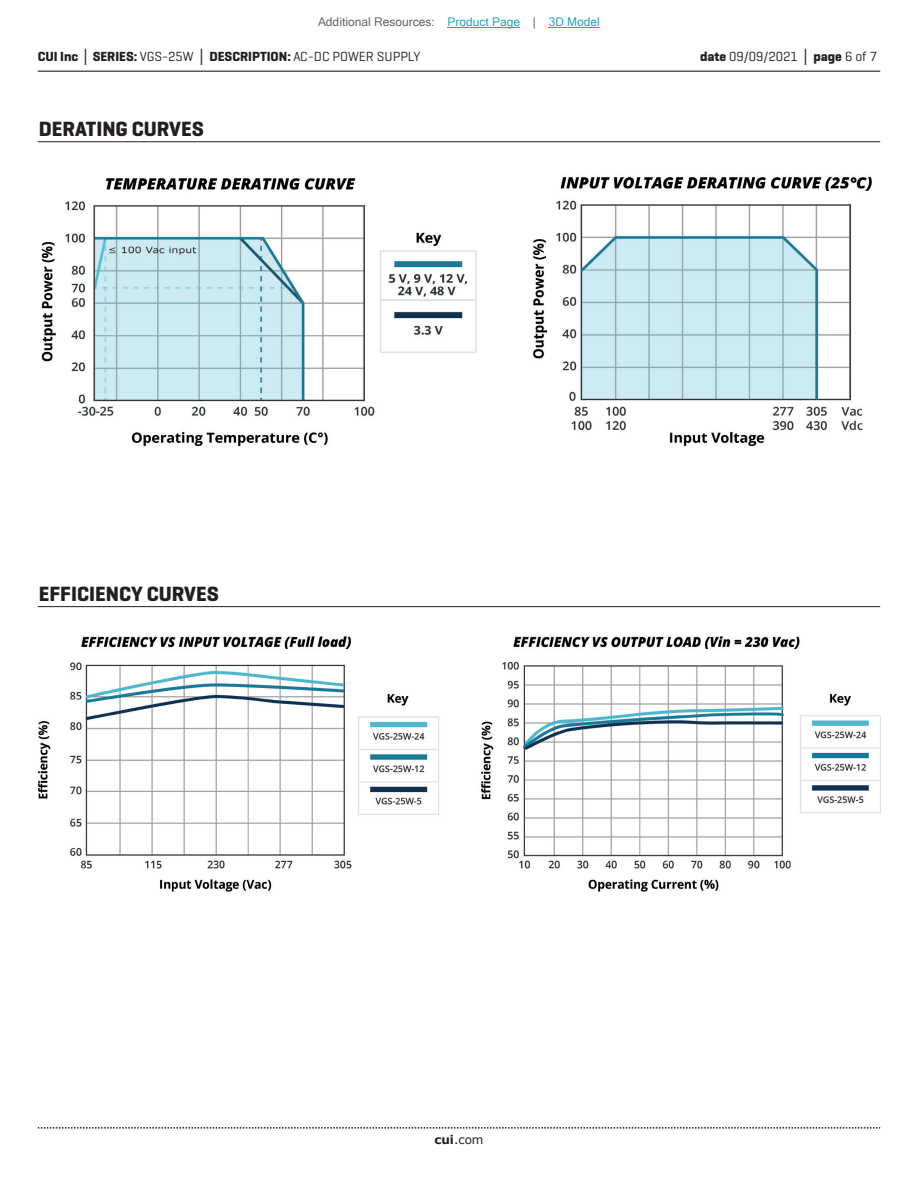
<style>
.page{position:relative;width:918px;height:1188px;background:#fff}
.page>*{position:absolute;margin:0;border:0;box-sizing:border-box;transform-origin:0 0}
.t1{font:700 21px "Geogrotesque";color:#231f20}
.t2{font:700 13.5px "Geogrotesque";color:#231f20}
.t3{font:13.5px "Geogrotesque";color:#231f20}
.t4{font:12px "Microsoft Sans Serif";color:#63676b}
.t5{font:12px "Verdana";color:#231f20}
.s1{color:#23a4c6}
.s2{font-family:"Verdana"}
.s3{font-weight:400}
.s4{font-weight:700}
.s5{font-family:"Verdana";font-weight:700}
</style>
<div class="page">
<hr style="left:38px;top:71px;width:842px;height:1px;background:#231f20">
<svg style="left:38px;top:1127px;width:842px;height:2px"></svg>
<hr style="left:38px;top:606px;width:842px;height:1px;background:#231f20">
<img style="left:38px;top:636px;width:842px;height:255px">
<hr style="left:38px;top:141px;width:842px;height:1px;background:#231f20">
<img style="left:41px;top:176px;width:831px;height:271px">
<hr style="left:448px;top:27px;width:72px;height:1px;background:#23a4c6">
<hr style="left:549px;top:27px;width:51px;height:1px;background:#23a4c6">
<p class="t4" style="left:318px;top:15px;width:283px">Additional Resources: <span class="s1">Product Page</span> | <span class="s1">3D Model</span></p>
<p class="t2" style="left:38px;top:48px;width:384px">CUI Inc <span class="s2">│</span> SERIES: <span class="s3">VGS-25W</span> <span class="s2">│</span> DESCRIPTION: <span class="s3">AC-DC POWER SUPPLY</span></p>
<p class="t3" style="left:700px;top:48px;width:179px"><span class="s4">date</span> 09/09/2021 <span class="s5">│</span> <span class="s4">page</span> 6 of 7</p>
<h1 class="t1" style="left:39px;top:116px;width:167px">DERATING CURVES</h1>
<h1 class="t1" style="left:39px;top:580px;width:181px">EFFICIENCY CURVES</h1>
<p class="t5" style="left:434px;top:1131px;width:51px"><span class="s4">cui</span>.com</p>
</div>
